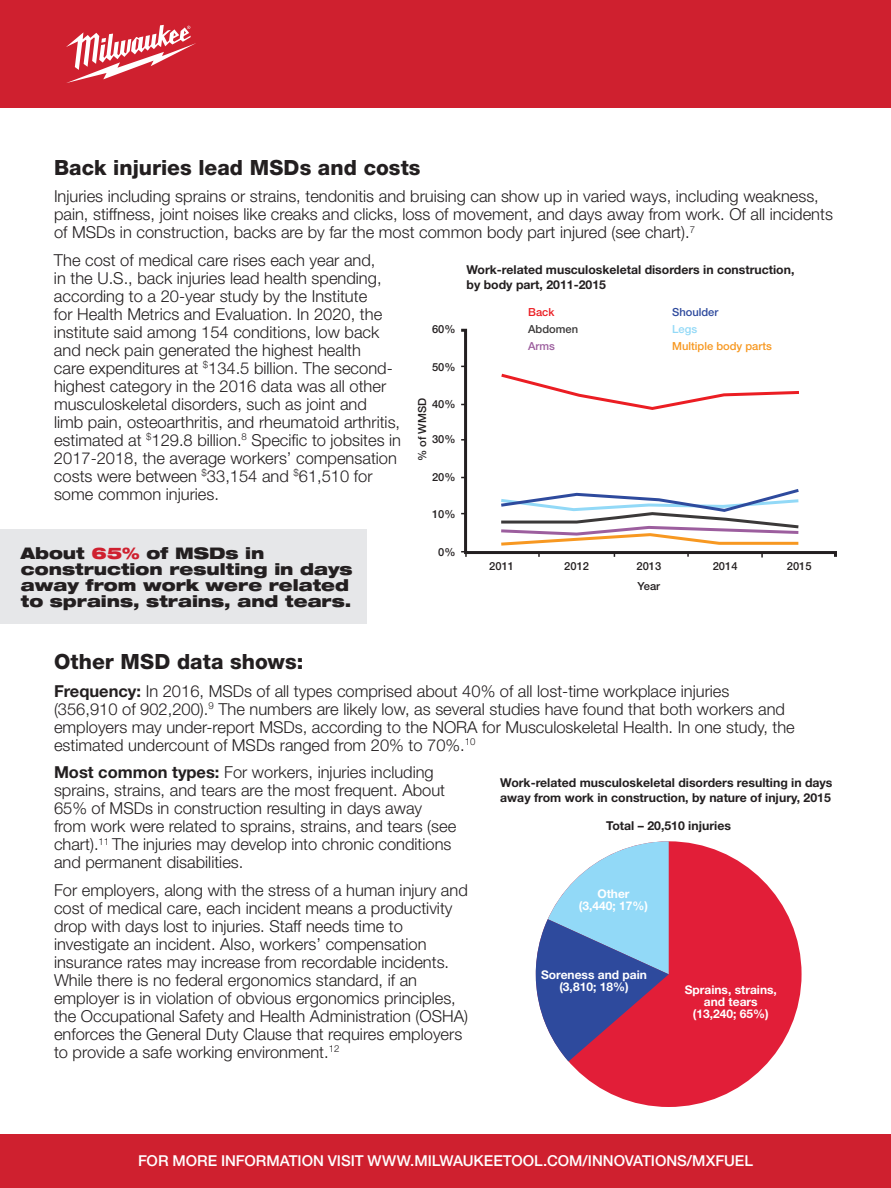
<style>
.page{position:relative;width:891px;height:1188px;background:#fff}
.page>*{position:absolute;margin:0;border:0;box-sizing:border-box;transform-origin:0 0}
.t1{font:800 21px "Helvetica Neue LT Std";color:#231f20}
.t2{font:300 16.5px/18px "Helvetica Neue LT Std";color:#231f20}
.t3{font:900 expanded 16.05px/16px "Helvetica Neue LT Std";color:#231f20}
.t4{font:500 15px "Helvetica Neue LT Std";color:#fff}
.t5{font:700 12.3px/14.5px "Helvetica Neue LT Std";color:#231f20}
.t6{font:700 12px/12px "Helvetica Neue LT Std";color:#fff;text-align:center}
.t7{font:500 11.1px/20.1px "Helvetica Neue LT Std";color:#231f20}
.t8{font:500 11.1px "Helvetica Neue LT Std";color:#f79821}
.t9{font:500 11.1px "Helvetica Neue LT Std";color:#2e4a9d}
.t10{font:500 11.1px "Helvetica Neue LT Std";color:#3b3939}
.t11{font:500 11.1px "Helvetica Neue LT Std";color:#eb1d23}
.t12{font:500 11.1px "Helvetica Neue LT Std";color:#92d9f7}
.t13{font:500 11.1px "Helvetica Neue LT Std";color:#9c5e9e}
.s1{color:#cf202f}
.s2{font-weight:700}
</style>
<div class="page">
<div style="left:0;top:0;width:891px;height:108px;background:#cf202f"></div>
<svg style="left:66px;top:25px;width:130px;height:58px"></svg>
<div style="left:0;top:1134px;width:891px;height:54px;background:#cf202f"></div>
<svg style="left:461px;top:328px;width:376px;height:229px"></svg>
<svg style="left:461px;top:551px;width:6px;height:6px"></svg>
<svg style="left:498px;top:372px;width:304px;height:40px"></svg>
<svg style="left:498px;top:487px;width:304px;height:71px"></svg>
<div style="left:536px;top:841px;width:266px;height:266px;background:#e21e38;border-radius:50%"></div>
<svg style="left:535px;top:841px;width:134px;height:221px"></svg>
<div style="left:0;top:530px;width:367px;height:94px;background:#e6e7e9"></div>
<p class="t1" style="left:54px;top:155px;width:368px">Back injuries lead MSDs and costs</p>
<p class="t2" style="left:54px;top:187px;width:780px">Injuries including sprains or strains, tendonitis and bruising can show up in varied ways, including weakness, pain, stiffness, joint noises like creaks and clicks, loss of movement, and days away from work. Of all incidents of MSDs in construction, backs are by far the most common body part injured (see chart).<sup>7</sup></p>
<p class="t2" style="left:54px;top:251px;width:349px">The cost of medical care rises each year and,<br>in the U.S., back injuries lead health spending, according to a 20-year study by the Institute<br>for Health Metrics and Evaluation. In 2020, the institute said among 154 conditions, low back and neck pain generated the highest health<br>care expenditures at <sup>$</sup>134.5 billion. The second&shy;highest category in the 2016 data was all other musculoskeletal disorders, such as joint and<br>limb pain, osteoarthritis, and rheumatoid arthritis, estimated at <sup>$</sup>129.8 billion.<sup>8</sup> Specific to jobsites in 2017-2018, the average workers’ compensation costs were between <sup>$</sup>33,154 and <sup>$</sup>61,510 for some common injuries.</p>
<p class="t5" style="left:467px;top:262px;width:329px">Work-related musculoskeletal disorders in construction, by body part, 2011-2015</p>
<p class="t11" style="left:528px;top:305px;width:28px">Back</p>
<p class="t9" style="left:672px;top:305px;width:48px">Shoulder</p>
<p class="t10" style="left:528px;top:323px;width:51px">Abdomen</p>
<p class="t12" style="left:672px;top:323px;width:26px">Legs</p>
<p class="t13" style="left:528px;top:340px;width:28px">Arms</p>
<p class="t8" style="left:672px;top:340px;width:101px">Multiple body parts</p>
<p class="t7" style="left:432px;top:319px;width:25px">60%</p>
<p class="t7" style="left:432px;top:357px;width:25px">50%</p>
<p class="t7" style="left:432px;top:394px;width:25px">40%</p>
<p class="t7" style="left:432px;top:429px;width:25px">30%</p>
<p class="t7" style="left:432px;top:467px;width:25px">20%</p>
<p class="t7" style="left:432px;top:503px;width:25px">10%</p>
<p class="t7" style="left:438px;top:542px;width:19px">0%</p>
<p class="t7" style="left:412px;top:461px;width:65px;rotate:-90deg">% of WMSD</p>
<p class="t3" style="left:21px;top:544px;width:333px">About <span class="s1">65%</span> of MSDs in construction resulting in days away from work were related to sprains, strains, and tears.</p>
<p class="t7" style="left:489px;top:556px;width:26px">2011</p>
<p class="t7" style="left:564px;top:556px;width:26px">2012</p>
<p class="t7" style="left:636px;top:556px;width:26px">2013<br>Year</p>
<p class="t7" style="left:713px;top:556px;width:26px">2014</p>
<p class="t7" style="left:787px;top:556px;width:26px">2015</p>
<p class="t1" style="left:54px;top:650px;width:251px">Other MSD data shows:</p>
<p class="t2" style="left:54px;top:682px;width:742px"><span class="s2">Frequency:</span> In 2016, MSDs of all types comprised about 40% of all lost-time workplace injuries (356,910 of 902,200).<sup>9</sup> The numbers are likely low, as several studies have found that both workers and employers may under-report MSDs, according to the NORA for Musculoskeletal Health. In one study, the estimated undercount of MSDs ranged from 20% to 70%.<sup>10</sup></p>
<p class="t2" style="left:54px;top:763px;width:404px"><span class="s2">Most common types:</span> For workers, injuries including sprains, strains, and tears are the most frequent. About 65% of MSDs in construction resulting in days away from work were related to sprains, strains, and tears (see chart).<sup>11</sup> The injuries may develop into chronic conditions and permanent disabilities.</p>
<p class="t2" style="left:54px;top:881px;width:416px">For employers, along with the stress of a human injury and cost of medical care, each incident means a productivity drop with days lost to injuries. Staff needs time to investigate an incident. Also, workers’ compensation insurance rates may increase from recordable incidents.<br>While there is no federal ergonomics standard, if an employer is in violation of obvious ergonomics principles, the Occupational Safety and Health Administration (OSHA) enforces the General Duty Clause that requires employers to provide a safe working environment.<sup>12</sup></p>
<p class="t5" style="left:500px;top:776px;width:334px">Work-related musculoskeletal disorders resulting in days away from work in construction, by nature of injury, 2015</p>
<p class="t5" style="left:606px;top:818px;width:126px">Total – 20,510 injuries</p>
<p class="t6" style="left:579px;top:887px;width:71px">Other (3,440; 17%)</p>
<p class="t6" style="left:541px;top:969px;width:107px">Soreness and pain (3,810; 18%)</p>
<p class="t6" style="left:685px;top:983px;width:94px">Sprains, strains, and tears (13,240; 65%)</p>
<p class="t4" style="left:138px;top:1152px;width:616px">FOR MORE INFORMATION VISIT WWW.MILWAUKEETOOL.COM/INNOVATIONS/MXFUEL</p>
</div>
